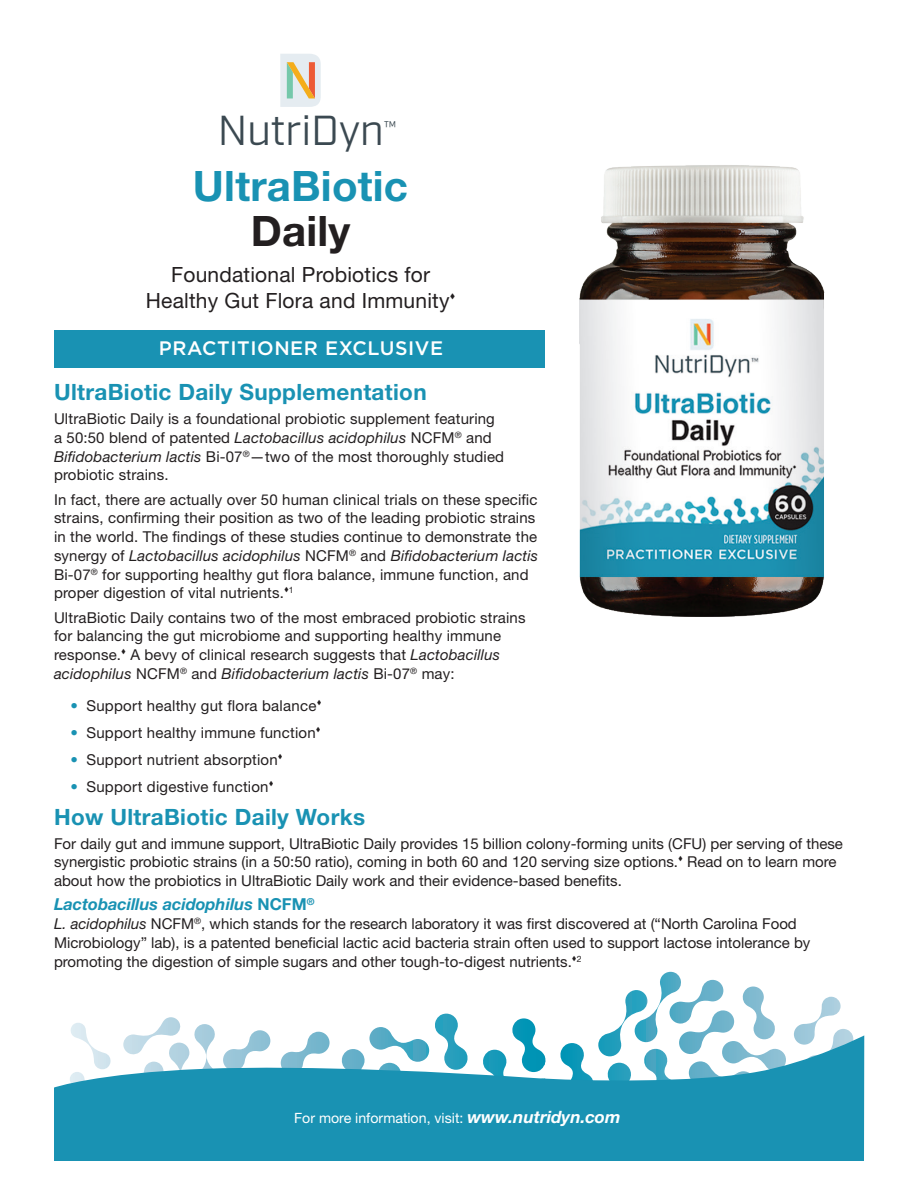
<style>
.page{position:relative;width:918px;height:1188px;background:#fff}
.page>*{position:absolute;margin:0;border:0;box-sizing:border-box;transform-origin:0 0}
.t1{font:700 42px "Helvetica Neue LT Std";letter-spacing:.005em;color:#1992b3}
.t2{font:700 42px "Helvetica Neue LT Std";letter-spacing:.005em;color:#231f20}
.t3{font:41.85px "Industry";color:#3b4951}
.t4{font:700 22.5px "Helvetica Neue LT Std";letter-spacing:.015em;color:#1992b3}
.t5{font:21px "Helvetica Neue LT Std";letter-spacing:.01em;color:#231f20}
.t6{font:500 19.5px "Gotham";letter-spacing:.03em;color:#fff}
.t7{font:16.95px "Industry";color:#3b4951}
.t8{font:italic 700 16.5px "Helvetica Neue LT Std";color:#1992b3}
.t9{font:15px/18.8px "Helvetica Neue LT Std";letter-spacing:.01em;color:#231f20}
.t10{font:14.1px "Helvetica Neue LT Std";color:#fff}
.t11{font:8.7px "Helvetica Neue LT Std";color:#231f20}
.s1{font-style:italic}
.s2{color:#1992b3}
.s3{font-style:normal}
.s4{font-weight:700;font-style:italic;font-size:16.95px}
</style>
<div class="page">
<svg style="left:70px;top:1023px;width:17px;height:12px"></svg>
<svg style="left:131px;top:972px;width:734px;height:163px"></svg>
<div style="left:54px;top:330px;width:490px;height:38px;background:#1992b3"></div>
<svg style="left:54px;top:1035px;width:810px;height:126px;fill:#1992b3"></svg>
<img style="left:579px;top:165px;width:246px;height:452px">
<svg style="left:280px;top:54px;width:41px;height:53px;background:#ded6c4"></svg>
<h2 class="t3" style="left:218px;top:106px;width:167px">NutriDyn</h2>
<p class="t7" style="left:384px;top:117px;width:14px">™</p>
<p class="t1" style="left:193px;top:160px;width:217px">UltraBiotic</p>
<p class="t2" style="left:251px;top:205px;width:101px">Daily</p>
<p class="t5" style="left:171px;top:262px;width:261px">Foundational Probiotics for</p>
<p class="t5" style="left:146px;top:288px;width:305px">Healthy Gut Flora and Immunity</p>
<p class="t6" style="left:159px;top:337px;width:286px">PRACTITIONER EXCLUSIVE</p>
<p class="t4" style="left:54px;top:378px;width:374px">UltraBiotic Daily Supplementation</p>
<p class="t9" style="left:54px;top:409px;width:452px">UltraBiotic Daily is a foundational probiotic supplement featuring a 50:50 blend of patented <span class="s1">Lactobacillus acidophilus</span> NCFM<sup>®</sup> and <span class="s1">Bifidobacterium lactis</span> Bi-07<sup>®</sup>—two of the most thoroughly studied probiotic strains.</p>
<p class="t9" style="left:54px;top:490px;width:486px">In fact, there are actually over 50 human clinical trials on these specific strains, confirming their position as two of the leading probiotic strains in the world. The findings of these studies continue to demonstrate the synergy of <span class="s1">Lactobacillus acidophilus</span> NCFM<sup>®</sup> and <span class="s1">Bifidobacterium lactis </span>Bi-07<sup>®</sup> for supporting healthy gut flora balance, immune function, and proper digestion of vital nutrients.</p>
<p class="t11" style="left:284px;top:585px;width:11px">▼1</p>
<p class="t9" style="left:54px;top:608px;width:473px">UltraBiotic Daily contains two of the most embraced probiotic strains for balancing the gut microbiome and supporting healthy immune response.▼ A bevy of clinical research suggests that <span class="s1">Lactobacillus acidophilus</span> NCFM<sup>®</sup> and <span class="s1">Bifidobacterium lactis</span> Bi-07<sup>®</sup> may:</p>
<p class="t9" style="left:71px;top:696px;width:247px"><span class="s2">•</span> Support healthy gut flora balance</p>
<p class="t9" style="left:71px;top:723px;width:247px"><span class="s2">•</span> Support healthy immune function</p>
<p class="t9" style="left:71px;top:750px;width:209px"><span class="s2">•</span> Support nutrient absorption</p>
<p class="t9" style="left:71px;top:777px;width:200px"><span class="s2">•</span> Support digestive function</p>
<p class="t4" style="left:54px;top:803px;width:313px">How UltraBiotic Daily Works</p>
<p class="t9" style="left:54px;top:834px;width:791px">For daily gut and immune support, UltraBiotic Daily provides 15 billion colony-forming units (CFU) per serving of these synergistic probiotic strains (in a 50:50 ratio), coming in both 60 and 120 serving size options.▼ Read on to learn more about how the probiotics in UltraBiotic Daily work and their evidence-based benefits.</p>
<p class="t8" style="left:54px;top:894px;width:262px">Lactobacillus acidophilus <span class="s3">NCFM</span><sup>®</sup></p>
<p class="t9" style="left:54px;top:914px;width:758px"><span class="s1">L. acidophilus</span> NCFM<sup>®</sup>, which stands for the research laboratory it was first discovered at (“North Carolina Food<br>Microbiology” lab), is a patented beneficial lactic acid bacteria strain often used to support lactose intolerance by promoting the digestion of simple sugars and other tough-to-digest nutrients.</p>
<p class="t11" style="left:572px;top:953px;width:11px">▼2</p>
<p class="t10" style="left:294px;top:1110px;width:328px">For more information, visit: <span class="s4">www.nutridyn.com</span></p>
</div>
